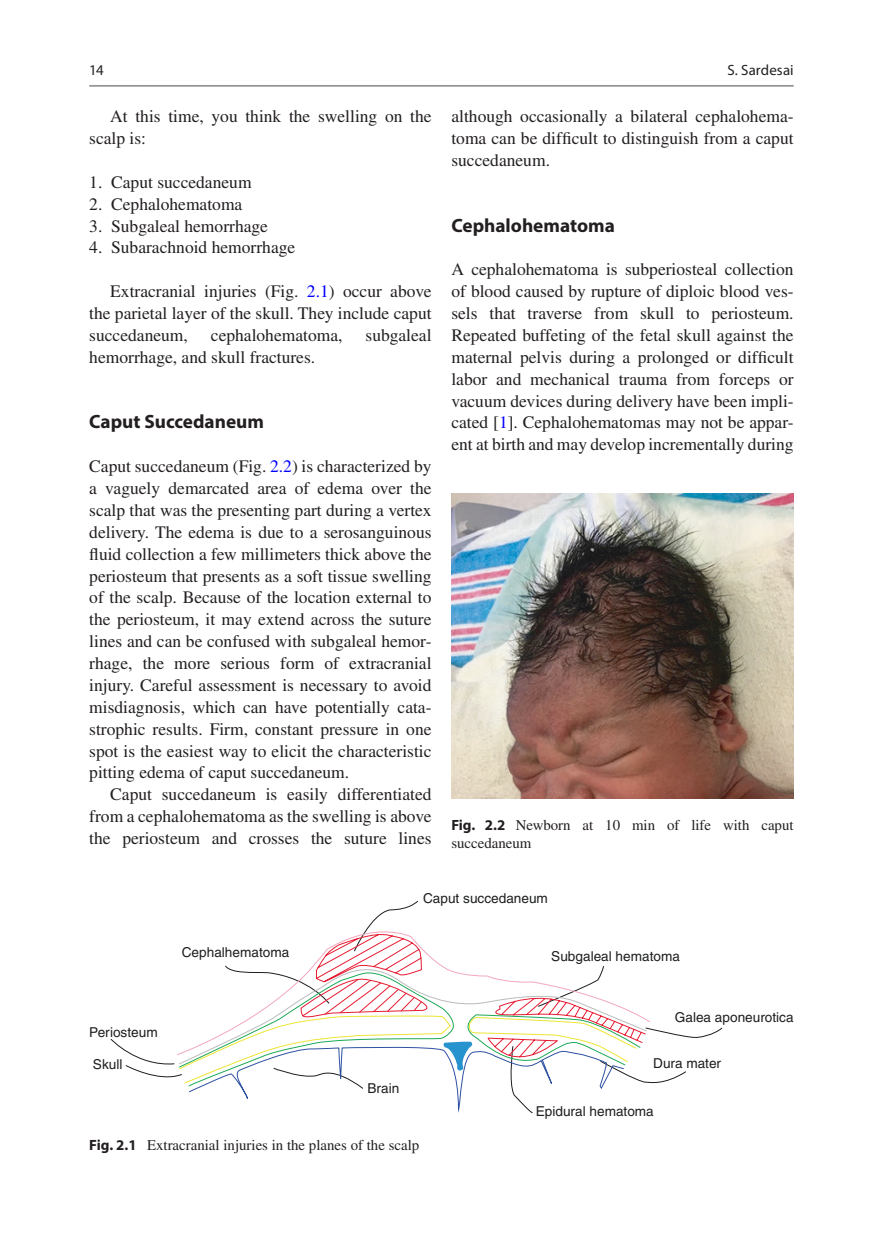
<style>
.page{position:relative;width:883px;height:1260px;background:#fff}
.page>*{position:absolute;margin:0;border:0;box-sizing:border-box;transform-origin:0 0}
.t1{font:700 19.25px "Wpbqcb Myriad Pro";color:#231f20}
.t2{font:17.5px/21.9px "Wdhxtp Times LT Std";color:#231f20;text-align:justify}
.t3{font:14.88px/17.5px "Wdhxtp Times LT Std";color:#231f20}
.t4{font:14.88px "Ctrfrx Myriad Pro";letter-spacing:.005em;color:#231f20}
.t5{font:14.88px "Pmylbc Myriad Pro";color:#231f20}
.t6{font:13.65px "Kdcmfv Helvetica";color:#1d1e1f}
.s1{color:#00f}
.s2{font-family:"Wpbqcb Myriad Pro";font-weight:700}
</style>
<div class="page">
<svg style="left:110px;top:931px;width:613px;height:183px"></svg>
<img style="left:451px;top:493px;width:343px;height:306px">
<hr style="left:89px;top:85px;width:705px;height:2px;background:#939598">
<p class="t5" style="left:89px;top:61px;width:16px">14</p>
<p class="t2" style="left:89px;top:105px;width:344px;text-indent:21px">At this time, you think the swelling on the scalp is:</p>
<p class="t2" style="left:89px;top:171px;width:164px">1. Caput succedaneum</p>
<p class="t2" style="left:89px;top:193px;width:155px">2. Cephalohematoma</p>
<p class="t2" style="left:89px;top:215px;width:180px">3. Subgaleal hemorrhage</p>
<p class="t2" style="left:89px;top:237px;width:208px">4. Subarachnoid hemorrhage</p>
<p class="t2" style="left:89px;top:280px;width:344px;text-indent:21px">Extracranial injuries (Fig. <span class="s1">2.1</span>) occur above the parietal layer of the skull. They include caput succedaneum,</p>
<p class="t2" style="left:211px;top:324px;width:133px">cephalohematoma,</p>
<p class="t2" style="left:366px;top:324px;width:68px">subgaleal</p>
<p class="t2" style="left:89px;top:346px;width:227px">hemorrhage, and skull fractures.</p>
<p class="t1" style="left:89px;top:409px;width:176px">Caput Succedaneum</p>
<p class="t2" style="left:89px;top:455px;width:344px">Caput succedaneum (Fig. <span class="s1">2.2</span>) is characterized by a vaguely demarcated area of edema over the scalp that was the presenting part during a vertex delivery. The edema is due to a serosanguinous fluid collection a few millimeters thick above the periosteum that presents as a soft tissue swelling of the scalp. Because of the location external to the periosteum, it may extend across the suture lines and can be confused with subgaleal hemor&shy;rhage, the more serious form of extracranial injury. Careful assessment is necessary to avoid misdiagnosis, which can have potentially cata&shy;strophic results. Firm, constant pressure in one spot is the easiest way to elicit the characteristic pitting edema of caput succedaneum.</p>
<p class="t2" style="left:89px;top:783px;width:344px;text-indent:21px">Caput succedaneum is easily differentiated from a cephalohematoma as the swelling is above the periosteum and crosses the suture lines</p>
<p class="t4" style="left:727px;top:61px;width:68px">S. Sardesai</p>
<p class="t2" style="left:451px;top:105px;width:344px">although occasionally a bilateral cephalohema&shy;toma can be difficult to distinguish from a caput succedaneum.</p>
<p class="t1" style="left:451px;top:213px;width:165px">Cephalohematoma</p>
<p class="t2" style="left:451px;top:258px;width:344px">A cephalohematoma is subperiosteal collection of blood caused by rupture of diploic blood ves&shy;sels that traverse from skull to periosteum.<br>Repeated buffeting of the fetal skull against the maternal pelvis during a prolonged or difficult labor and mechanical trauma from forceps or vacuum devices during delivery have been impli&shy;cated [<span class="s1">1</span>]. Cephalohematomas may not be appar&shy;ent at birth and may develop incrementally during</p>
<p class="t3" style="left:451px;top:816px;width:344px"><span class="s2">Fig. 2.2</span> Newborn at 10 min of life with caput succedaneum</p>
<p class="t6" style="left:182px;top:945px;width:109px">Cephalhematoma</p>
<p class="t6" style="left:89px;top:1024px;width:70px">Periosteum</p>
<p class="t6" style="left:93px;top:1056px;width:31px">Skull</p>
<p class="t6" style="left:368px;top:1080px;width:33px">Brain</p>
<p class="t6" style="left:423px;top:891px;width:126px">Caput succedaneum</p>
<p class="t6" style="left:551px;top:949px;width:130px">Subgaleal hematoma</p>
<p class="t6" style="left:675px;top:1009px;width:120px">Galea aponeurotica</p>
<p class="t6" style="left:653px;top:1055px;width:69px">Dura mater</p>
<p class="t6" style="left:536px;top:1103px;width:120px">Epidural hematoma</p>
<p class="t3" style="left:89px;top:1137px;width:331px"><span class="s2">Fig. 2.1</span> Extracranial injuries in the planes of the scalp</p>
</div>
